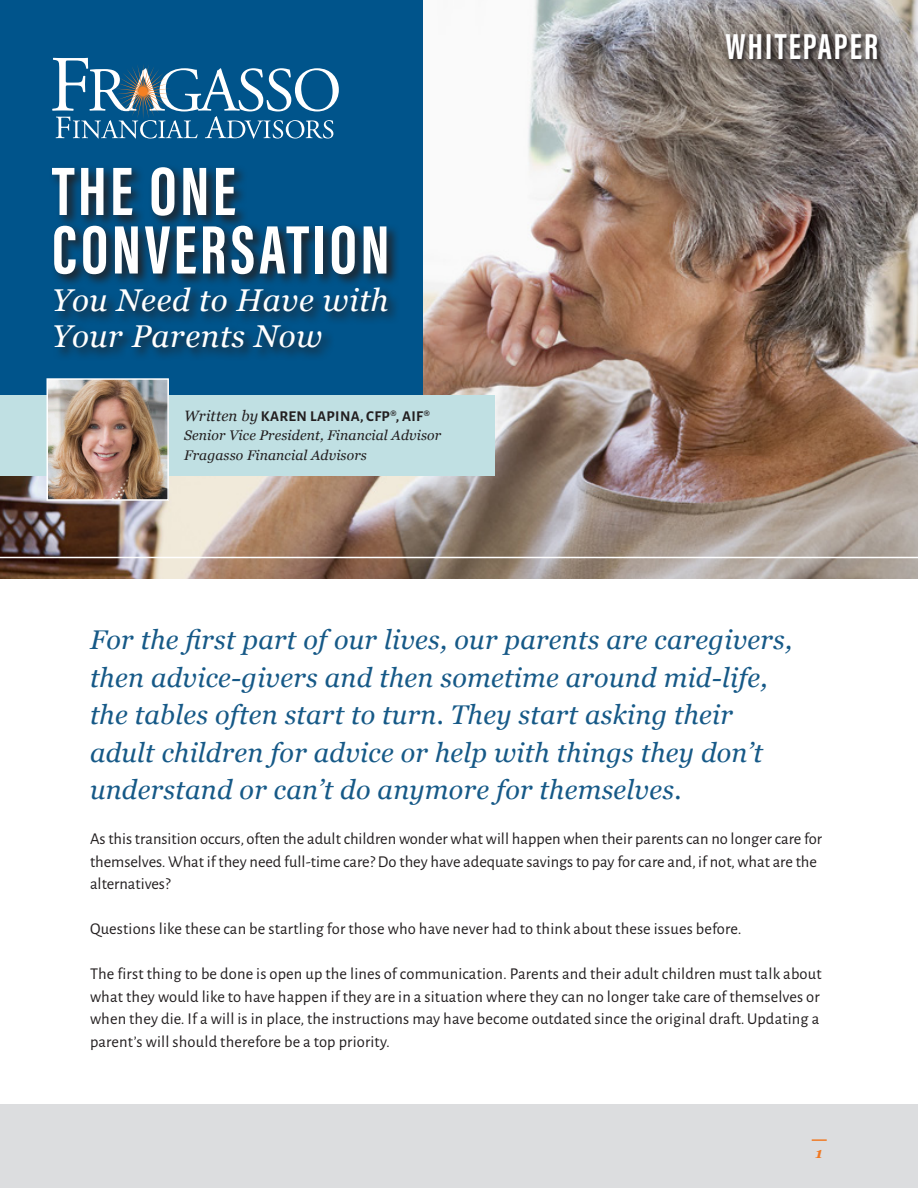
<style>
.page{position:relative;width:918px;height:1188px;background:#fff}
.page>*{position:absolute;margin:0;border:0;box-sizing:border-box;transform-origin:0 0}
.t1{font:700 70.5px "Acumin Pro Extra Cond";letter-spacing:.05em;color:#fff}
.t2{font:700 37.05px "Acumin Pro Extra Cond";letter-spacing:.06em;color:#fff}
.t3{font:italic 31.5px/36px "Georgia";letter-spacing:.02em;color:#fff}
.t4{font:italic 27px/37.5px "Georgia";letter-spacing:.01em;color:#165987}
.body{font:16.5px/22.5px "Alegreya Sans";letter-spacing:.01em;color:#231f20}
.t5{font:700 15px "Alegreya Sans";letter-spacing:.025em;color:#231f20}
.t6{font:italic 700 14.7px "Georgia";color:#f07822}
.t7{font:italic 13.95px/19.5px "Georgia";letter-spacing:.01em;color:#231f20}
.s1{font-family:"Georgia";font-weight:400;font-style:italic}
</style>
<div class="page">
<div style="left:0;top:1104px;width:918px;height:84px;background:#dcdddf"></div>
<svg style="left:812px;top:1139px;width:15px;height:2px"></svg>
<img style="left:0;top:0;width:918px;height:579px">
<div style="left:0;top:0;width:423px;height:474px;background:#00548b"></div>
<hr style="left:0;top:557px;width:918px;height:1px;background:#fff">
<svg style="left:53px;top:168px;width:344px;height:189px"></svg>
<div style="left:0;top:395px;width:495px;height:81px;background:#c0e0e3"></div>
<img style="left:49px;top:381px;width:117px;height:117px">
<div style="left:46px;top:378px;width:123px;height:123px;border:2px solid #fff"></div>
<svg style="left:52px;top:58px;width:287px;height:81px"></svg>
<svg style="left:724px;top:34px;width:160px;height:32px;background:#5d5755"></svg>
<p class="t1" style="left:52px;top:148px;width:185px">THE ONE</p>
<p class="t1" style="left:52px;top:206px;width:339px">CONVERSATION</p>
<p class="t3" style="left:52px;top:281px;width:338px">You Need to Have with<br>Your Parents Now</p>
<p class="t5" style="left:184px;top:405px;width:247px"><span class="s1">Written by</span> KAREN LAPINA, CFP®, AIF®</p>
<p class="t7" style="left:184px;top:425px;width:259px">Senior Vice President, Financial Advisor<br>Fragasso Financial Advisors</p>
<p class="t2" style="left:725px;top:24px;width:154px">WHITEPAPER</p>
<p class="t4" style="left:90px;top:620px;width:704px">For the first part of our lives, our parents are caregivers, then advice-givers and then sometime around mid-life, the tables often start to turn. They start asking their adult children for advice or help with things they don’t understand or can’t do anymore for themselves.</p>
<p class="body" style="left:90px;top:827px;width:734px">As this transition occurs, often the adult children wonder what will happen when their parents can no longer care for themselves. What if they need full-time care? Do they have adequate savings to pay for care and, if not, what are the alternatives?</p>
<p class="body" style="left:90px;top:917px;width:653px">Questions like these can be startling for those who have never had to think about these issues before.</p>
<p class="body" style="left:90px;top:962px;width:733px">The first thing to be done is open up the lines of communication. Parents and their adult children must talk about what they would like to have happen if they are in a situation where they can no longer take care of themselves or when they die. If a will is in place, the instructions may have become outdated since the original draft. Updating a parent’s will should therefore be a top priority.</p>
<p class="t6" style="left:816px;top:1142px;width:9px">1</p>
</div>
